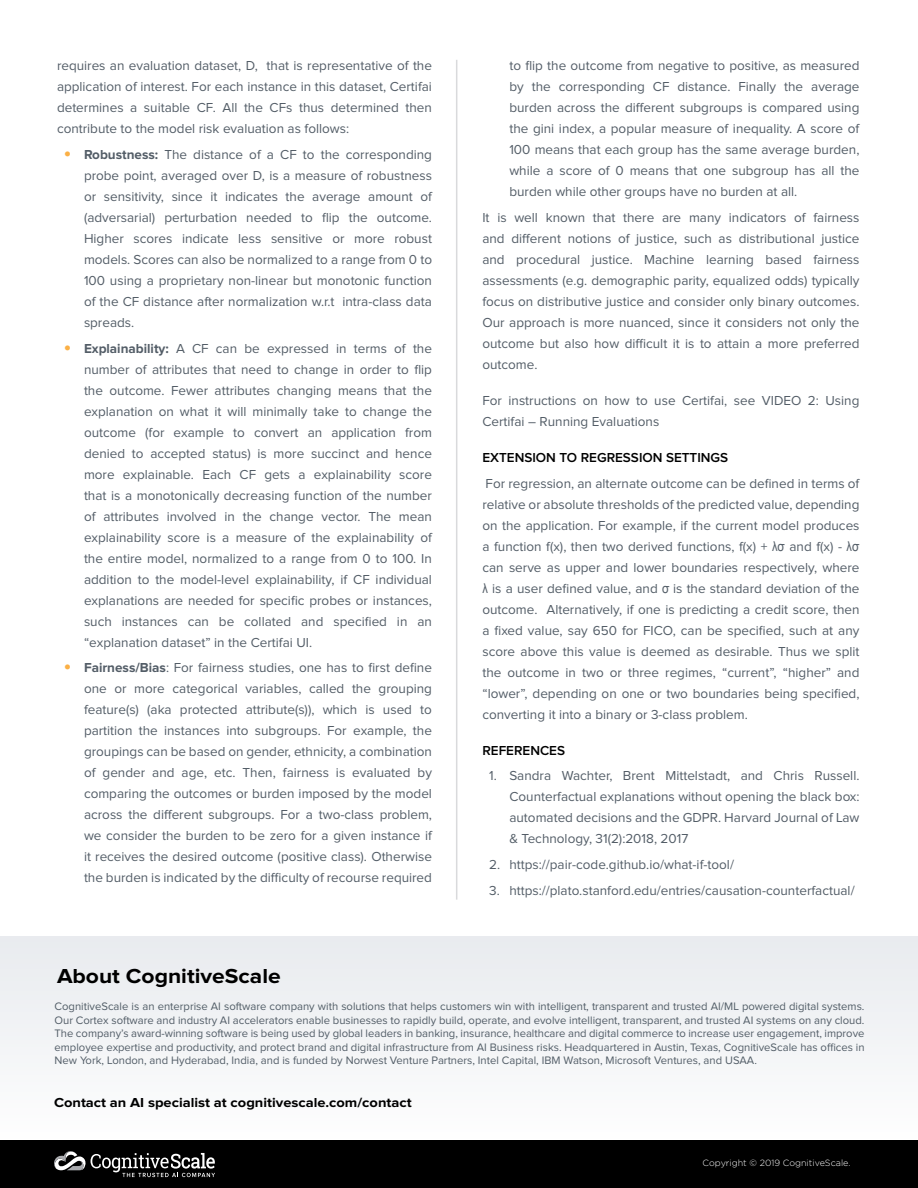
<style>
.page{position:relative;width:918px;height:1188px;background:#fff}
.page>*{position:absolute;margin:0;border:0;box-sizing:border-box;transform-origin:0 0}
.t1{font:700 21px "Proxima Nova";color:#000;scale:1.09 1}
.Yellow_Bullets{font:13.5px/21px "Proxima Nova";color:#535d67;text-align:justify}
.t2{font:700 13.5px "Proxima Nova";color:#000;scale:1.09 1}
.Yellow_Bullets-2{font:600 13.5px "Proxima Nova";color:#000}
.t3{font:11.25px/13.5px "Proxima Nova";color:#525d67;text-align:justify}
.t4{font:300 9px "Gotham";color:#fff}
.s1{font-weight:700;font-size:21px;color:#fbb046}
.s2{font-weight:700}
.s3{font-family:"Arial Narrow"}
</style>
<div class="page">
<div style="left:0;top:1140px;width:918px;height:48px;background:#000"></div>
<svg style="left:54px;top:1151px;width:161px;height:26px"></svg>
<div style="left:0;top:936px;width:918px;height:204px;background:#f2f4f6"></div>
<hr style="left:456px;top:60px;width:1px;height:840px;background:#d9dadc">
<p class="Yellow_Bullets" style="left:57px;top:56px;width:377px">requires an evaluation dataset, D, that is representative of the application of interest. For each instance in this dataset, Certifai determines a suitable CF. All the CFs thus determined then contribute to the model risk evaluation as follows:</p>
<p class="Yellow_Bullets" style="left:84px;top:144px;width:350px;text-indent:-20px"><span class="s1">•</span> <span class="s2">Robustness:</span> The distance of a CF to the corresponding probe point, averaged over D, is a measure of robustness or sensitivity, since it indicates the average amount of (adversarial) perturbation needed to flip the outcome.<br>Higher scores indicate less sensitive or more robust models. Scores can also be normalized to a range from 0 to 100 using a proprietary non-linear but monotonic function of the CF distance after normalization w.r.t intra-class data spreads.</p>
<p class="Yellow_Bullets" style="left:84px;top:338px;width:350px;text-indent:-20px"><span class="s1">•</span> <span class="s2">Explainability:</span> A CF can be expressed in terms of the number of attributes that need to change in order to flip the outcome. Fewer attributes changing means that the explanation on what it will minimally take to change the outcome (for example to convert an application from denied to accepted status) is more succinct and hence more explainable. Each CF gets a explainability score that is a monotonically decreasing function of the number of attributes involved in the change vector. The mean explainability score is a measure of the explainability of the entire model, normalized to a range from 0 to 100. In addition to the model-level explainability, if CF individual explanations are needed for specific probes or instances, such instances can be collated and specified in an “explanation dataset” in the Certifai UI.</p>
<p class="Yellow_Bullets" style="left:84px;top:658px;width:350px;text-indent:-20px"><span class="s1">•</span> <span class="s2">Fairness/Bias</span>: For fairness studies, one has to first define one or more categorical variables, called the grouping feature(s) (aka protected attribute(s)), which is used to partition the instances into subgroups. For example, the groupings can be based on gender, ethnicity, a combination of gender and age, etc. Then, fairness is evaluated by comparing the outcomes or burden imposed by the model across the different subgroups. For a two-class problem, we consider the burden to be zero for a given instance if it receives the desired outcome (positive class). Otherwise the burden is indicated by the difficulty of recourse required</p>
<p class="t1" style="left:57px;top:964px;width:207px">About CognitiveScale</p>
<p class="Yellow_Bullets" style="left:509px;top:55px;width:352px">to flip the outcome from negative to positive, as measured by the corresponding CF distance. Finally the average burden across the different subgroups is compared using the gini index, a popular measure of inequality. A score of 100 means that each group has the same average burden, while a score of 0 means that one subgroup has all the burden while other groups have no burden at all.</p>
<p class="Yellow_Bullets" style="left:482px;top:207px;width:379px">It is well known that there are many indicators of fairness and different notions of justice, such as distributional justice and procedural justice. Machine learning based fairness assessments (e.g. demographic parity, equalized odds) typically focus on distributive justice and consider only binary outcomes.<br>Our approach is more nuanced, since it considers not only the outcome but also how difficult it is to attain a more preferred outcome.</p>
<p class="Yellow_Bullets" style="left:482px;top:390px;width:379px">For instructions on how to use Certifai, see VIDEO 2: Using<br>Certifai – Running Evaluations</p>
<p class="Yellow_Bullets-2" style="left:482px;top:450px;width:247px">EXTENSION TO REGRESSION SETTINGS</p>
<p class="Yellow_Bullets" style="left:482px;top:473px;width:379px">For regression, an alternate outcome can be defined in terms of relative or absolute thresholds of the predicted value, depending on the application. For example, if the current model produces a function f(x), then two derived functions, f(x) + <span class="s3">λσ</span> and f(x) - <span class="s3">λσ </span>can serve as upper and lower boundaries respectively, where <span class="s3">λ</span> is a user defined value, and <span class="s3">σ</span> is the standard deviation of the outcome. Alternatively, if one is predicting a credit score, then a fixed value, say 650 for FICO, can be specified, such at any score above this value is deemed as desirable. Thus we split the outcome in two or three regimes, “current”, “higher” and “lower”, depending on one or two boundaries being specified, converting it into a binary or 3-class problem.</p>
<p class="Yellow_Bullets-2" style="left:482px;top:743px;width:84px">REFERENCES</p>
<p class="Yellow_Bullets" style="left:509px;top:766px;width:352px;text-indent:-20px">1. Sandra Wachter, Brent Mittelstadt, and Chris Russell.<br>Counterfactual explanations without opening the black box: automated decisions and the GDPR. Harvard Journal of Law &amp; Technology, 31(2):2018, 2017</p>
<p class="Yellow_Bullets" style="left:489px;top:854px;width:246px">2. https://pair-code.github.io/what-if-tool/</p>
<p class="Yellow_Bullets" style="left:489px;top:880px;width:367px">3. https://plato.stanford.edu/entries/causation-counterfactual/</p>
<p class="t3" style="left:55px;top:1000px;width:812px">CognitiveScale is an enterprise AI software company with solutions that helps customers win with intelligent, transparent and trusted AI/ML powered digital systems.<br>Our Cortex software and industry AI accelerators enable businesses to rapidly build, operate, and evolve intelligent, transparent, and trusted AI systems on any cloud.<br>The company’s award-winning software is being used by global leaders in banking, insurance, healthcare and digital commerce to increase user engagement, improve employee expertise and productivity, and protect brand and digital infrastructure from AI Business risks. Headquartered in Austin, Texas, CognitiveScale has offices in New York, London, and Hyderabad, India, and is funded by Norwest Venture Partners, Intel Capital, IBM Watson, Microsoft Ventures, and USAA.</p>
<p class="t2" style="left:54px;top:1095px;width:330px">Contact an AI specialist at cognitivescale.com/contact</p>
<p class="t4" style="left:703px;top:1158px;width:149px">Copyright © 2019 CognitiveScale.</p>
</div>
